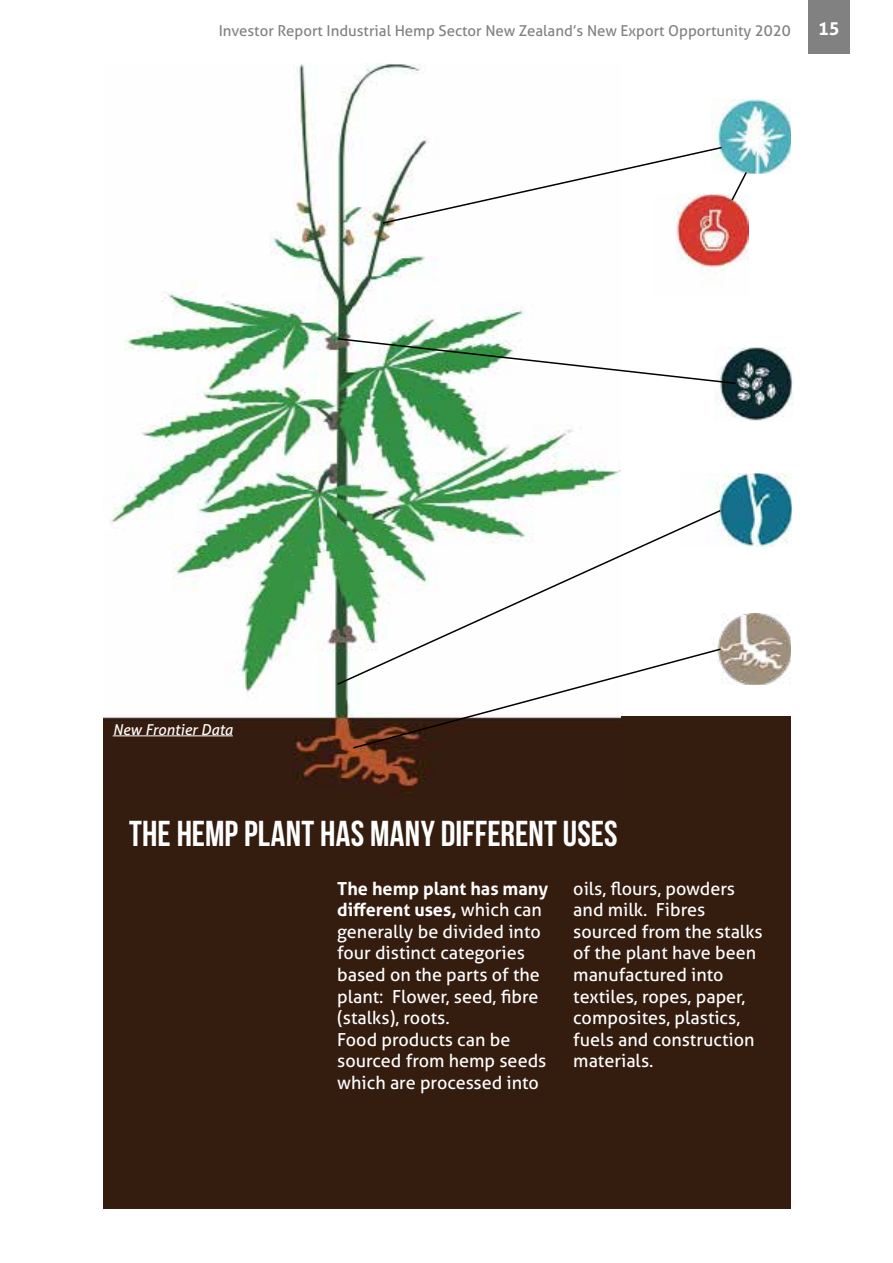
<style>
.page{position:relative;width:893px;height:1263px;background:#fff}
.page>*{position:absolute;margin:0;border:0;box-sizing:border-box;transform-origin:0 0}
.t1{font:36px "Bebas Neue";letter-spacing:.005em;color:#fff}
.t2{font:18px/21.6px "Aller";color:#fff}
.t3{font:700 18px "Aller";color:#fff}
.t4{font:15px "Aller";color:#818181}
.t5{font:italic 15px "Aller";color:#fff}
.s1{font-weight:700}
</style>
<div class="page">
<div style="left:808px;top:0;width:42px;height:53px;background:#818181"></div>
<div style="left:104px;top:716px;width:687px;height:493px;background:#341c0f"></div>
<img style="left:709px;top:473px;width:82px;height:74px">
<img style="left:712px;top:100px;width:79px;height:73px">
<img style="left:722px;top:613px;width:69px;height:72px">
<img style="left:676px;top:194px;width:72px;height:77px">
<img style="left:716px;top:347px;width:78px;height:74px">
<svg style="left:730px;top:170px;width:18px;height:32px"></svg>
<img style="left:104px;top:64px;width:517px;height:729px">
<svg style="left:352px;top:686px;width:269px;height:64px"></svg>
<svg style="left:381px;top:146px;width:342px;height:79px"></svg>
<svg style="left:336px;top:337px;width:401px;height:48px"></svg>
<svg style="left:335px;top:509px;width:387px;height:177px"></svg>
<hr style="left:113px;top:735px;width:120px;height:1px;background:#fff">
<p class="t4" style="left:219px;top:21px;width:574px">Investor Report Industrial Hemp Sector New Zealand’s New Export Opportunity 2020</p>
<p class="t3" style="left:818px;top:17px;width:23px">15</p>
<p class="t5" style="left:113px;top:720px;width:122px">New Frontier Data</p>
<h1 class="t1" style="left:129px;top:813px;width:490px">THE HEMP PLANT HAS MANY DIFFERENT USES</h1>
<p class="t2" style="left:337px;top:877px;width:212px"><span class="s1">The hemp plant has many different uses,</span> which can generally be divided into four distinct categories based on the parts of the plant: Flower, seed, fibre (stalks), roots.<br>Food products can be sourced from hemp seeds which are processed into</p>
<p class="t2" style="left:573px;top:877px;width:191px">oils, flours, powders and milk. Fibres sourced from the stalks of the plant have been manufactured into textiles, ropes, paper, composites, plastics, fuels and construction materials.</p>
</div>
